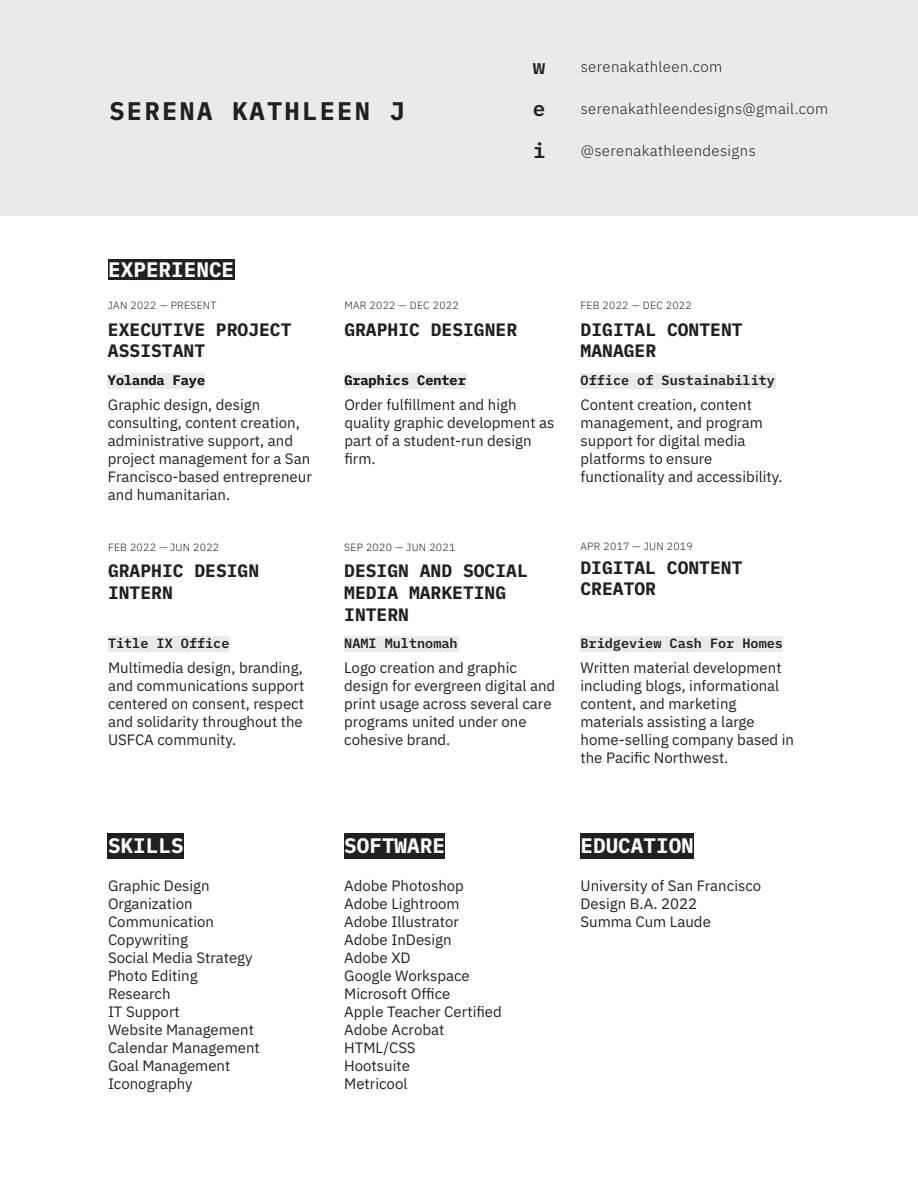
<style>
.page{position:relative;width:918px;height:1188px;background:#fff}
.page>*{position:absolute;margin:0;border:0;box-sizing:border-box;transform-origin:0 0}
.t1{font:700 25.5px "IBM Plex Mono";letter-spacing:.085em;color:#231f20}
.t2{font:700 21px "IBM Plex Mono";color:#fff}
.t3{font:600 21px "IBM Plex Mono";color:#231f20}
.t4{font:700 18px/21.6px "IBM Plex Mono";color:#231f20}
.t5{font:15px/18px "IBM Plex Sans";color:#231f20}
.t6{font:300 15px "IBM Plex Sans";letter-spacing:.025em;color:#231f20}
.t7{font:600 13.5px "IBM Plex Mono";color:#231f20}
.t8{font:300 10.5px "IBM Plex Sans";letter-spacing:.025em;color:#231f20}
</style>
<div class="page">
<div style="left:0;top:0;width:918px;height:216px;background:#eaeaea"></div>
<div style="left:108px;top:833px;width:76px;height:25px;background:#231f20"></div>
<div style="left:344px;top:833px;width:101px;height:25px;background:#231f20"></div>
<div style="left:580px;top:833px;width:114px;height:25px;background:#231f20"></div>
<div style="left:108px;top:259px;width:127px;height:21px;background:#231f20"></div>
<div style="left:108px;top:636px;width:121px;height:16px;background:#eaeaea"></div>
<div style="left:344px;top:636px;width:115px;height:16px;background:#eaeaea"></div>
<div style="left:580px;top:636px;width:203px;height:15px;background:#eaeaea"></div>
<div style="left:344px;top:373px;width:123px;height:15px;background:#eaeaea"></div>
<div style="left:108px;top:373px;width:97px;height:15px;background:#eaeaea"></div>
<div style="left:581px;top:373px;width:195px;height:15px;background:#eaeaea"></div>
<h1 class="t1" style="left:109px;top:91px;width:297px">SERENA KATHLEEN J</h1>
<h2 class="t2" style="left:108px;top:253px;width:127px">EXPERIENCE</h2>
<p class="t8" style="left:108px;top:297px;width:110px">JAN 2022 — PRESENT</p>
<p class="t8" style="left:344px;top:297px;width:116px">MAR 2022 — DEC 2022</p>
<h2 class="t3" style="left:533px;top:50px;width:14px">w</h2>
<p class="t6" style="left:581px;top:56px;width:143px">serenakathleen.com</p>
<h2 class="t3" style="left:533px;top:92px;width:14px">e</h2>
<p class="t6" style="left:581px;top:98px;width:249px">serenakathleendesigns@gmail.com</p>
<h2 class="t3" style="left:533px;top:134px;width:14px">i</h2>
<p class="t6" style="left:581px;top:140px;width:177px">@serenakathleendesigns</p>
<p class="t8" style="left:581px;top:297px;width:113px">FEB 2022 — DEC 2022</p>
<p class="t4" style="left:108px;top:317px;width:185px">EXECUTIVE PROJECT<br>ASSISTANT</p>
<p class="t4" style="left:344px;top:317px;width:174px">GRAPHIC DESIGNER</p>
<p class="t4" style="left:581px;top:317px;width:163px">DIGITAL CONTENT<br>MANAGER</p>
<p class="t7" style="left:108px;top:369px;width:99px">Yolanda Faye</p>
<p class="t5" style="left:108px;top:395px;width:205px">Graphic design, design consulting, content creation, administrative support, and project management for a San<br>Francisco-based entrepreneur and humanitarian.</p>
<p class="t7" style="left:344px;top:369px;width:123px">Graphics Center</p>
<p class="t5" style="left:344px;top:395px;width:212px">Order fulfillment and high quality graphic development as part of a student-run design firm.</p>
<p class="t7" style="left:581px;top:369px;width:196px">Office of Sustainability</p>
<p class="t5" style="left:581px;top:395px;width:203px">Content creation, content management, and program support for digital media platforms to ensure functionality and accessibility.</p>
<p class="t8" style="left:108px;top:539px;width:113px">FEB 2022 — JUN 2022</p>
<p class="t8" style="left:344px;top:539px;width:113px">SEP 2020 — JUN 2021</p>
<p class="t8" style="left:580px;top:539px;width:114px">APR 2017 — JUN 2019</p>
<p class="t4" style="left:108px;top:559px;width:153px">GRAPHIC DESIGN<br>INTERN</p>
<p class="t4" style="left:580px;top:555px;width:163px">DIGITAL CONTENT<br>CREATOR</p>
<p class="t4" style="left:344px;top:559px;width:185px">DESIGN AND SOCIAL<br>MEDIA MARKETING<br>INTERN</p>
<p class="t7" style="left:108px;top:633px;width:123px">Title IX Office</p>
<p class="t5" style="left:108px;top:658px;width:198px;text-align:justify">Multimedia design, branding, and communications support centered on consent, respect and solidarity throughout the USFCA community.</p>
<p class="t7" style="left:344px;top:633px;width:115px">NAMI Multnomah</p>
<p class="t5" style="left:344px;top:658px;width:213px">Logo creation and graphic design for evergreen digital and print usage across several care programs united under one cohesive brand.</p>
<p class="t7" style="left:580px;top:632px;width:204px">Bridgeview Cash For Homes</p>
<p class="t5" style="left:580px;top:658px;width:215px">Written material development including blogs, informational content, and marketing materials assisting a large home-selling company based in the Pacific Northwest.</p>
<h2 class="t2" style="left:108px;top:829px;width:77px">SKILLS</h2>
<h2 class="t2" style="left:344px;top:829px;width:102px">SOFTWARE</h2>
<h2 class="t2" style="left:580px;top:829px;width:115px">EDUCATION</h2>
<p class="t5" style="left:344px;top:876px;width:159px">Adobe Photoshop<br>Adobe Lightroom<br>Adobe Illustrator<br>Adobe InDesign<br>Adobe XD<br>Google Workspace<br>Microsoft Office<br>Apple Teacher Certified<br>Adobe Acrobat<br>HTML/CSS<br>Hootsuite<br>Metricool</p>
<p class="t5" style="left:580px;top:876px;width:182px">University of San Francisco<br>Design B.A. 2022<br>Summa Cum Laude</p>
<p class="t5" style="left:108px;top:876px;width:153px">Graphic Design<br>Organization<br>Communication<br>Copywriting<br>Social Media Strategy<br>Photo Editing<br>Research<br>IT Support<br>Website Management<br>Calendar Management<br>Goal Management<br>Iconography</p>
</div>
